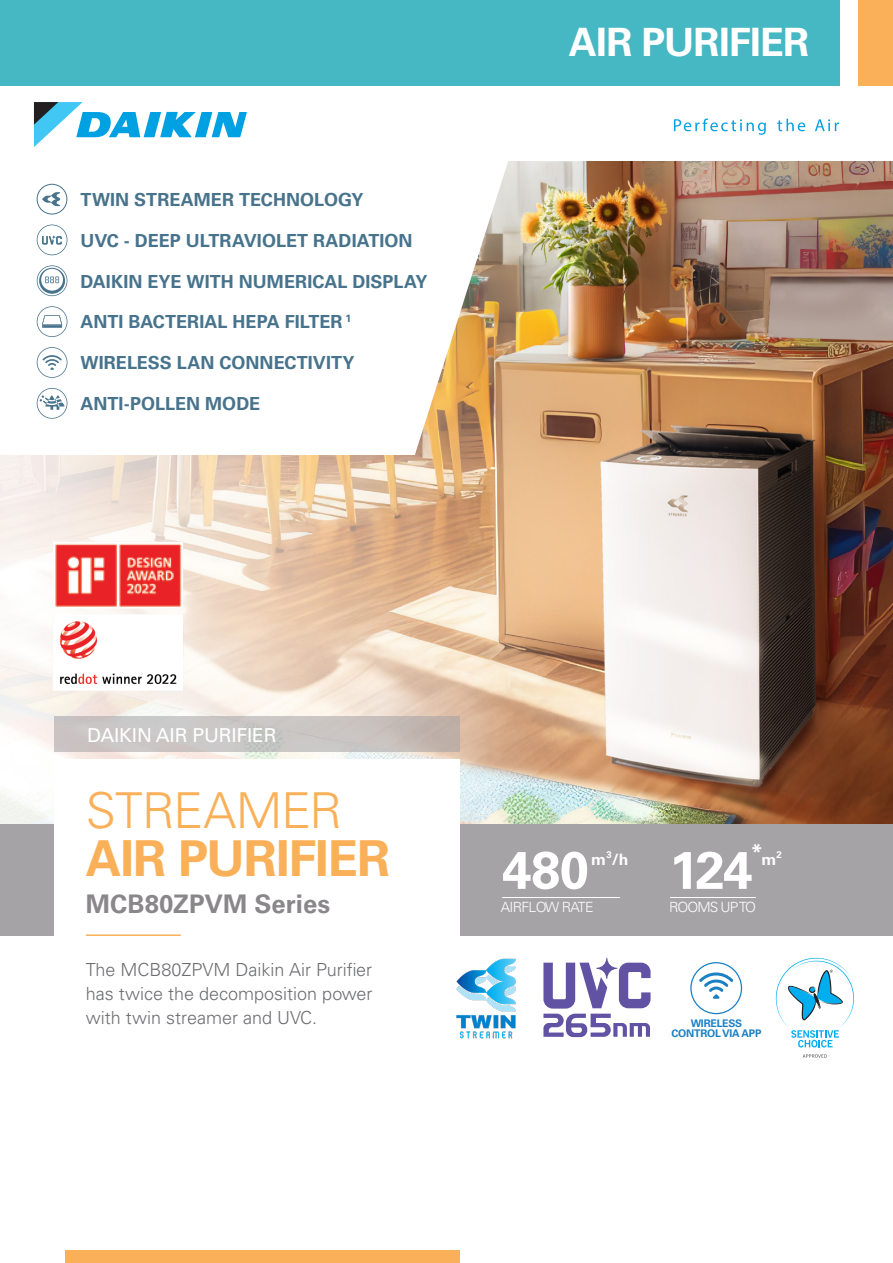
<style>
.page{position:relative;width:893px;height:1263px;background:#fff}
.page>*{position:absolute;margin:0;border:0;box-sizing:border-box;transform-origin:0 0}
.body{font:700 52.65px "Univers LT Std";letter-spacing:-.02em;color:#fff}
.body-2{font:700 49.5px/47.5px "Univers LT Std";letter-spacing:-.025em;color:#fab058}
.body-3{font:700 39px "Univers LT Std";letter-spacing:-.02em;color:#fff}
.tag_line{font:700 25.65px "Univers LT Std";letter-spacing:.005em;color:#8a878b}
.body-4{font:700 21px "Univers LT Std";color:#fff}
.t1{font:19.2px "Univers LT Std";letter-spacing:-.01em;color:#fff}
.tag_line-2{font:700 18px "Univers LT Std";letter-spacing:.005em;color:#47738c}
.INTRO{font:300 18px/24px "Univers LT Std";color:#6c6d70;text-align:justify}
.body-5{font:700 15.75px "Univers LT Std";color:#fff}
.body-6{font:300 14.1px "Univers LT Std";letter-spacing:-.06em;color:#fff}
.body-7{font:700 10.5px/10.5px "Univers LT Std";letter-spacing:-.02em;color:#1b81c4;text-align:center}
.s1{font-weight:300}
.s2{font-size:9.6px}
</style>
<div class="page">
<hr style="left:0;top:0;width:1px;height:521px;background:#40c7f4">
<svg style="left:674px;top:119px;width:92px;height:16px"></svg>
<svg style="left:777px;top:119px;width:28px;height:12px"></svg>
<svg style="left:815px;top:119px;width:24px;height:12px"></svg>
<svg style="left:34px;top:102px;width:213px;height:45px"></svg>
<div style="left:65px;top:1251px;width:394px;height:12px;background:#fab058"></div>
<div style="left:0;top:0;width:839px;height:85px;background:#45b8c4"></div>
<div style="left:859px;top:0;width:34px;height:85px;background:#fab058"></div>
<img style="left:0;top:162px;width:893px;height:662px">
<svg style="left:775px;top:957px;width:79px;height:101px"></svg>
<div style="left:0;top:824px;width:893px;height:111px;background:#a5a3a6"></div>
<div style="left:55px;top:759px;width:405px;height:244px;background:#fff"></div>
<hr style="left:86px;top:934px;width:95px;height:2px;background:#fab058">
<hr style="left:670px;top:897px;width:86px;height:1px;background:#fff">
<hr style="left:502px;top:897px;width:118px;height:1px;background:#fff">
<svg style="left:54px;top:716px;width:405px;height:36px;background:#c7c3c0"></svg>
<img style="left:456px;top:958px;width:60px;height:81px">
<svg style="left:543px;top:1014px;width:107px;height:23px"></svg>
<svg style="left:597px;top:958px;width:20px;height:20px"></svg>
<svg style="left:617px;top:963px;width:34px;height:45px"></svg>
<svg style="left:543px;top:958px;width:64px;height:50px"></svg>
<img style="left:45px;top:538px;width:143px;height:156px">
<svg style="left:0;top:154px;width:510px;height:301px"></svg>
<svg style="left:37px;top:306px;width:30px;height:31px"></svg>
<hr style="left:42px;top:325px;width:20px;height:3px;background:#47738c">
<svg style="left:37px;top:265px;width:30px;height:31px"></svg>
<svg style="left:37px;top:388px;width:30px;height:31px"></svg>
<svg style="left:37px;top:347px;width:30px;height:31px"></svg>
<svg style="left:37px;top:225px;width:30px;height:30px"></svg>
<div style="left:37px;top:184px;width:30px;height:30px;border:1px solid #48738c;border-radius:50%"></div>
<svg style="left:42px;top:192px;width:18px;height:14px"></svg>
<svg style="left:690px;top:962px;width:52px;height:52px"></svg>
<p class="tag_line-2" style="left:81px;top:189px;width:284px">TWIN STREAMER TECHNOLOGY</p>
<p class="tag_line-2" style="left:81px;top:230px;width:334px">UVC - DEEP ULTRAVIOLET RADIATION</p>
<p class="tag_line-2" style="left:81px;top:271px;width:348px">DAIKIN EYE WITH NUMERICAL DISPLAY</p>
<p class="tag_line-2" style="left:81px;top:312px;width:272px">ANTI BACTERIAL HEPA FILTER <sup>1</sup></p>
<p class="tag_line-2" style="left:81px;top:352px;width:276px">WIRELESS LAN CONNECTIVITY</p>
<p class="tag_line-2" style="left:81px;top:393px;width:181px">ANTI-POLLEN MODE</p>
<p class="body-3" style="left:569px;top:20px;width:242px">AIR PURIFIER</p>
<p class="t1" style="left:87px;top:724px;width:191px">DAIKIN AIR PURIFIER</p>
<p class="body-2" style="left:86px;top:788px;width:306px"><span class="s1">STREAMER<br></span>AIR PURIFIER</p>
<p class="tag_line" style="left:86px;top:889px;width:246px">MCB80ZPVM Series</p>
<p class="INTRO" style="left:86px;top:957px;width:288px">The MCB80ZPVM Daikin Air Purifier has twice the decomposition power with twin streamer and UVC.</p>
<p class="body" style="left:502px;top:839px;width:88px">480</p>
<p class="body-5" style="left:591px;top:850px;width:39px">m<sup>3</sup>/h</p>
<p class="body-6" style="left:501px;top:899px;width:94px">AIRFLOW RATE</p>
<p class="body" style="left:669px;top:839px;width:85px">124</p>
<p class="body-4" style="left:751px;top:839px;width:32px">*<sub>m</sub><span class="s2">2</span></p>
<p class="body-6" style="left:669px;top:899px;width:88px">ROOMS UP TO</p>
<p class="body-7" style="left:671px;top:1018px;width:91px">WIRELESS<br>CONTROL VIA APP</p>
</div>
